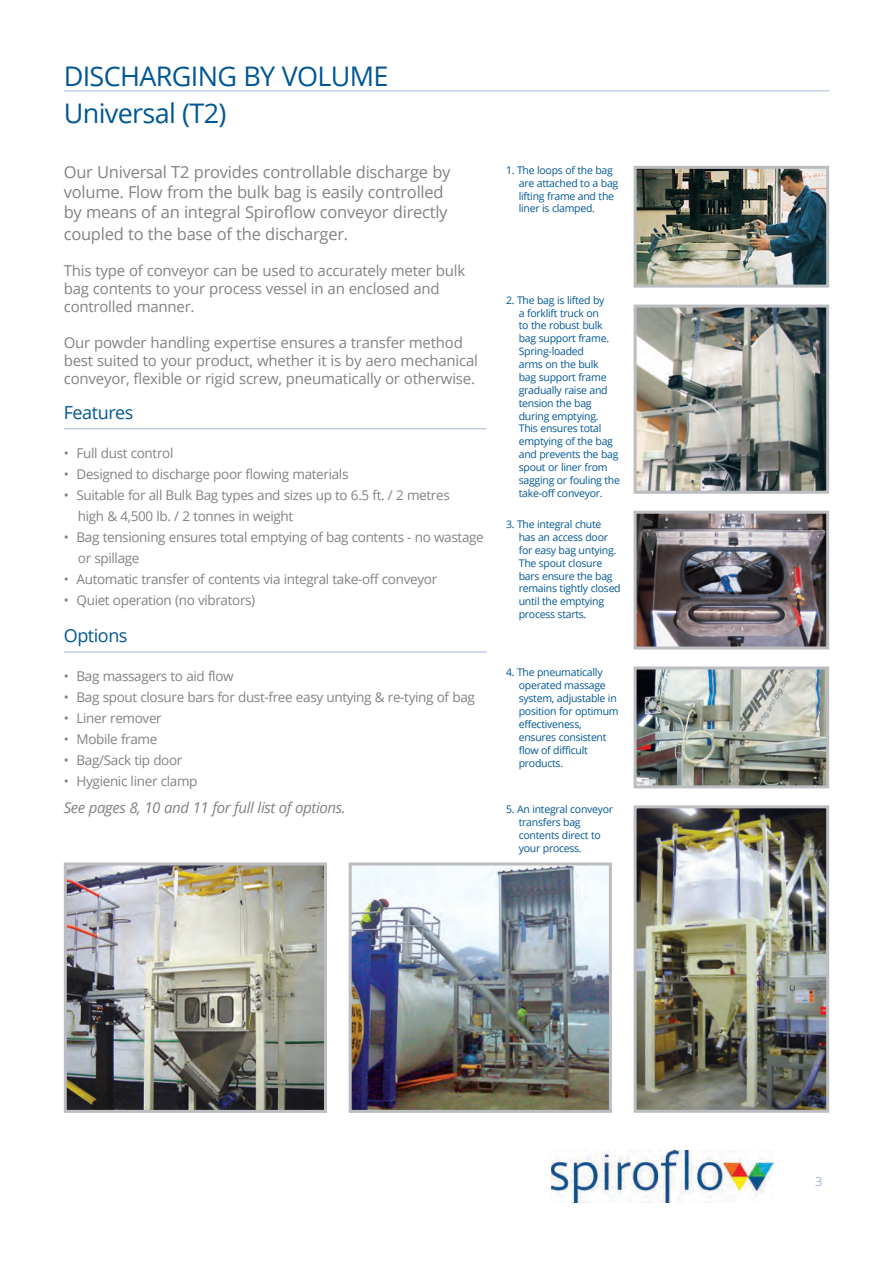
<style>
.page{position:relative;width:893px;height:1263px;background:#fff}
.page>*{position:absolute;margin:0;border:0;box-sizing:border-box;transform-origin:0 0}
.t1{font:27px/37.5px "Open Sans";letter-spacing:-.025em;color:#005794}
.t2{font:18px "Open Sans";letter-spacing:-.025em;color:#005794}
.t3{font:16.5px/19.8px "Open Sans";letter-spacing:-.015em;color:#808285}
.t4{font:15px/18px "Open Sans";letter-spacing:-.015em;color:#808285}
.t5{font:italic 15px "Open Sans";letter-spacing:-.025em;color:#808285}
.t6{font:13.5px/21px "Open Sans";letter-spacing:-.025em;color:#808285}
.t7{font:12.75px "Open Sans";color:#a2b7d6}
.t8{font:10.5px/12.9px "Open Sans";letter-spacing:-.025em;color:#005794}
</style>
<div class="page">
<hr style="left:64px;top:429px;width:422px;height:1px;background:#a2b7d6">
<hr style="left:64px;top:652px;width:422px;height:1px;background:#a2b7d6">
<img style="left:638px;top:170px;width:187px;height:114px">
<div style="left:634px;top:166px;width:195px;height:122px;border:3px solid #bcbdc0"></div>
<img style="left:638px;top:309px;width:187px;height:181px">
<div style="left:634px;top:305px;width:195px;height:189px;border:3px solid #bcbdc0"></div>
<img style="left:638px;top:515px;width:187px;height:130px">
<div style="left:634px;top:511px;width:195px;height:138px;border:3px solid #bcbdc0"></div>
<img style="left:638px;top:670px;width:187px;height:114px">
<div style="left:634px;top:666px;width:195px;height:122px;border:3px solid #bcbdc0"></div>
<img style="left:638px;top:809px;width:187px;height:300px">
<div style="left:634px;top:805px;width:195px;height:308px;border:3px solid #bcbdc0"></div>
<img style="left:68px;top:866px;width:255px;height:243px">
<div style="left:64px;top:862px;width:263px;height:251px;border:3px solid #bcbdc0"></div>
<img style="left:353px;top:866px;width:255px;height:243px">
<div style="left:349px;top:862px;width:263px;height:251px;border:3px solid #bcbdc0"></div>
<img style="left:551px;top:1150px;width:222px;height:52px">
<hr style="left:64px;top:91px;width:765px;height:1px;background:#a2b7d6">
<h1 class="t1" style="left:64px;top:56px;width:326px">DISCHARGING BY VOLUME<br>Universal (T2)</h1>
<h3 class="t3" style="left:64px;top:162px;width:388px">Our Universal T2 provides controllable discharge by volume. Flow from the bulk bag is easily controlled by means of an integral Spiroflow conveyor directly</h3>
<h3 class="t3" style="left:64px;top:223px;width:286px">coupled to the base of the discharger.</h3>
<h3 class="t4" style="left:64px;top:261px;width:403px">This type of conveyor can be used to accurately meter bulk bag contents to your process vessel in an enclosed and controlled manner.</h3>
<h3 class="t4" style="left:64px;top:333px;width:416px">Our powder handling expertise ensures a transfer method best suited to your product, whether it is by aero mechanical conveyor, flexible or rigid screw, pneumatically or otherwise.</h3>
<h2 class="t2" style="left:64px;top:400px;width:71px">Features</h2>
<p class="t6" style="left:64px;top:442px;width:111px">• Full dust control</p>
<p class="t6" style="left:64px;top:463px;width:286px">• Designed to discharge poor flowing materials</p>
<p class="t6" style="left:78px;top:484px;width:373px;text-indent:-14px">• Suitable for all Bulk Bag types and sizes up to 6.5 ft. / 2 metres high &amp; 4,500 lb. / 2 tonnes in weight</p>
<p class="t6" style="left:78px;top:526px;width:407px;text-indent:-14px">• Bag tensioning ensures total emptying of bag contents - no wastage or spillage</p>
<p class="t6" style="left:64px;top:568px;width:375px">• Automatic transfer of contents via integral take-off conveyor</p>
<p class="t6" style="left:64px;top:589px;width:193px">• Quiet operation (no vibrators)</p>
<h2 class="t2" style="left:64px;top:623px;width:65px">Options</h2>
<p class="t6" style="left:64px;top:666px;width:171px">• Bag massagers to aid flow</p>
<p class="t6" style="left:64px;top:687px;width:413px">• Bag spout closure bars for dust-free easy untying &amp; re-tying of bag</p>
<p class="t6" style="left:64px;top:708px;width:99px">• Liner remover</p>
<p class="t6" style="left:64px;top:729px;width:95px">• Mobile frame</p>
<p class="t6" style="left:64px;top:750px;width:120px">• Bag/Sack tip door</p>
<p class="t6" style="left:64px;top:771px;width:135px">• Hygienic liner clamp</p>
<h3 class="t5" style="left:64px;top:798px;width:283px">See pages 8, 10 and 11 for full list of options.</h3>
<p class="t8" style="left:519px;top:163px;width:101px;text-indent:-13px">1. The loops of the bag are attached to a bag lifting frame and the liner is clamped.</p>
<p class="t8" style="left:519px;top:293px;width:103px;text-indent:-13px">2. The bag is lifted by<br>a forklift truck on<br>to the robust bulk bag support frame.<br>Spring-loaded<br>arms on the bulk<br>bag support frame gradually raise and tension the bag during emptying.<br>This ensures total emptying of the bag and prevents the bag spout or liner from sagging or fouling the take-off conveyor.</p>
<p class="t8" style="left:519px;top:517px;width:103px;text-indent:-13px">3. The integral chute has an access door for easy bag untying.<br>The spout closure bars ensure the bag remains tightly closed until the emptying process starts.</p>
<p class="t8" style="left:519px;top:666px;width:101px;text-indent:-13px">4. The pneumatically operated massage system, adjustable in position for optimum effectiveness, ensures consistent flow of difficult products.</p>
<p class="t8" style="left:519px;top:803px;width:96px;text-indent:-13px">5. An integral conveyor transfers bag contents direct to your process.</p>
<p class="t7" style="left:815px;top:1172px;width:9px">3</p>
</div>
